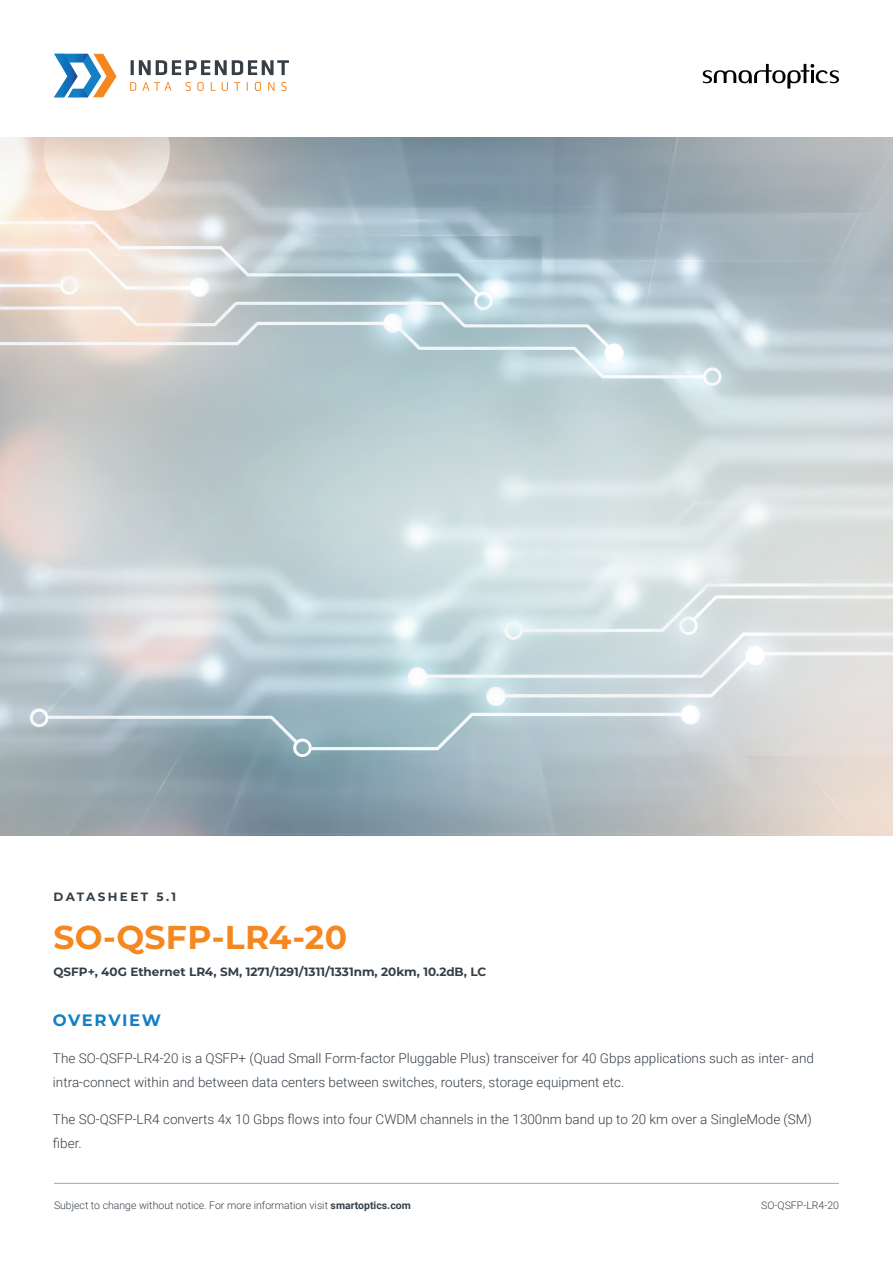
<style>
.page{position:relative;width:893px;height:1263px;background:#fff}
.page>*{position:absolute;margin:0;border:0;box-sizing:border-box;transform-origin:0 0}
.t1{font:700 33px "Montserrat";letter-spacing:.01em;color:#f58720}
.t2{font:700 16.5px "Montserrat";letter-spacing:.09em;color:#147fc3}
.t3{font:300 13.5px/24px "Roboto";color:#353f47}
.t4{font:700 12px "Montserrat";color:#353f47}
.t5{font:700 12px "Montserrat";letter-spacing:.2em;color:#353f47}
.t6{font:300 10.5px "Roboto";color:#353f47}
.s1{font-weight:700}
</style>
<div class="page">
<hr style="left:54px;top:1183px;width:785px;height:1px;background:#a8a9ad">
<svg style="left:131px;top:60px;width:158px;height:15px"></svg>
<svg style="left:130px;top:82px;width:6px;height:9px"></svg>
<svg style="left:142px;top:82px;width:30px;height:9px"></svg>
<svg style="left:186px;top:82px;width:5px;height:9px"></svg>
<svg style="left:197px;top:82px;width:7px;height:9px"></svg>
<svg style="left:211px;top:82px;width:5px;height:9px"></svg>
<svg style="left:222px;top:82px;width:6px;height:9px"></svg>
<svg style="left:234px;top:82px;width:6px;height:9px"></svg>
<svg style="left:255px;top:82px;width:6px;height:9px"></svg>
<svg style="left:268px;top:82px;width:7px;height:9px"></svg>
<svg style="left:281px;top:82px;width:6px;height:9px"></svg>
<svg style="left:54px;top:54px;width:63px;height:43px"></svg>
<svg style="left:703px;top:64px;width:136px;height:25px"></svg>
<p class="t5" style="left:53px;top:888px;width:124px">DATASHEET 5.1</p>
<h1 class="t1" style="left:53px;top:914px;width:295px">SO-QSFP-LR4-20</h1>
<p class="t4" style="left:53px;top:963px;width:434px">QSFP+, 40G Ethernet LR4, SM, 1271/1291/1311/1331nm, 20km, 10.2dB, LC</p>
<p class="t2" style="left:53px;top:1009px;width:109px">OVERVIEW</p>
<p class="t3" style="left:53px;top:1046px;width:762px">The SO-QSFP-LR4-20 is a QSFP+ (Quad Small Form-factor Pluggable Plus) transceiver for 40 Gbps applications such as inter- and intra-connect within and between data centers between switches, routers, storage equipment etc.</p>
<p class="t3" style="left:53px;top:1106px;width:761px">The SO-QSFP-LR4 converts 4x 10 Gbps flows into four CWDM channels in the 1300nm band up to 20 km over a SingleMode (SM) fiber.</p>
<p class="t6" style="left:54px;top:1198px;width:358px">Subject to change without notice. For more information visit <span class="s1">smartoptics.com</span></p>
<p class="t6" style="left:761px;top:1198px;width:79px">SO-QSFP-LR4-20</p>
</div>
